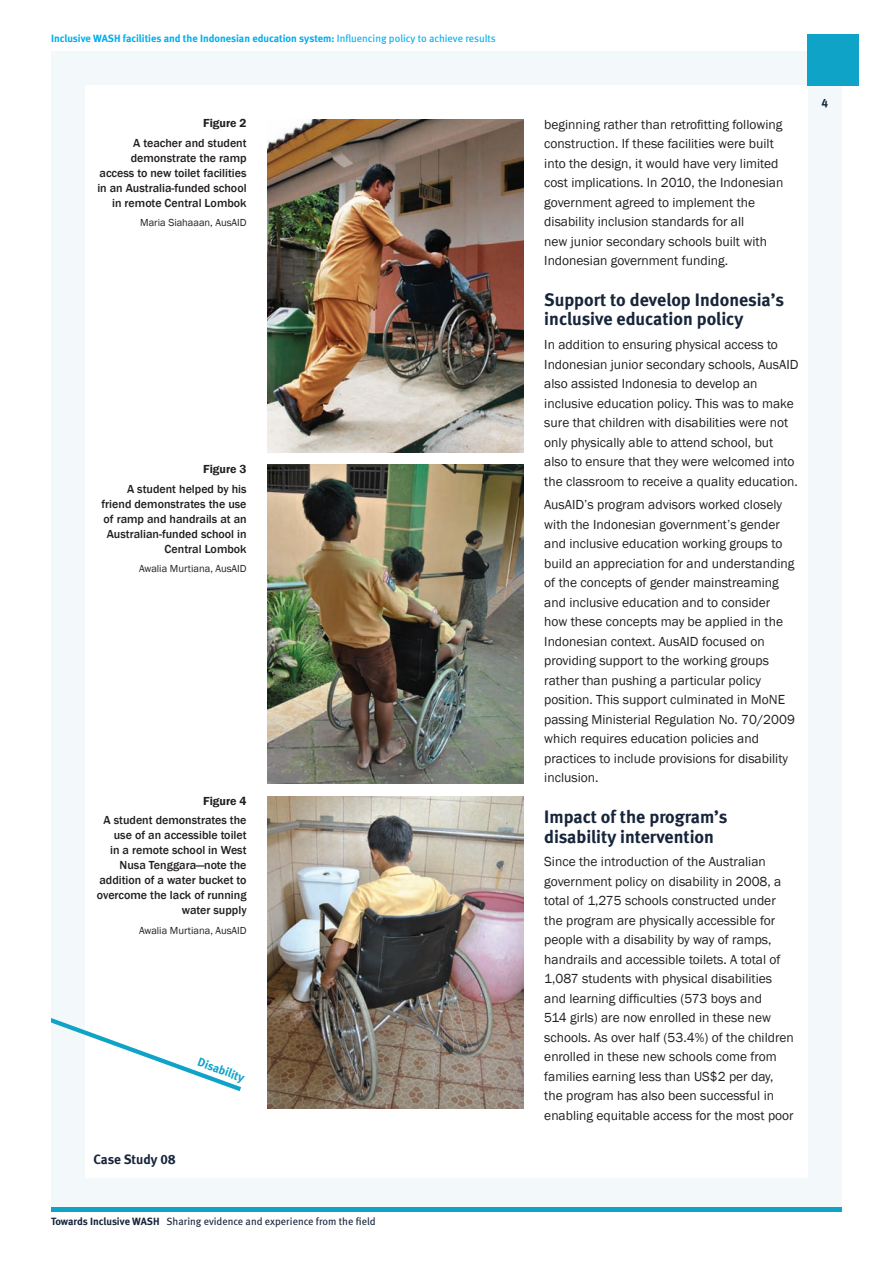
<style>
.page{position:relative;width:893px;height:1263px;background:#fff}
.page>*{position:absolute;margin:0;border:0;box-sizing:border-box;transform-origin:0 0}
.t1{font:700 18px/19.5px "Meta";color:#17253b}
.t2{font:13.5px/19.5px "Franklin Gothic";color:#231f20}
.t3{font:700 13.5px "Meta";color:#17253b}
.t4{font:500 12px/15px "Franklin Gothic";color:#231f20;text-align:right}
.t5{font:600 12px "Franklin Gothic";color:#231f20}
.t6{font:700 12px "Meta";color:#0ea3c7}
.t7{font:12px "Meta Bold Expert";color:#17253b}
.t8{font:700 10.5px "Meta";color:#00aeef}
.t9{font:10.5px "Franklin Gothic";color:#231f20}
.t10{font:10.5px "Meta";color:#17253b}
.s1{font-weight:400}
.s2{font-family:"Meta Bold Expert";font-weight:400}
.s3{font-weight:700}
</style>
<div class="page">
<div style="left:51px;top:51px;width:791px;height:1157px;background:#f3f9fb"></div>
<div style="left:85px;top:85px;width:723px;height:1093px;background:#fff"></div>
<hr style="left:51px;top:1208px;width:791px;height:4px;background:#0ea3c7">
<div style="left:808px;top:34px;width:51px;height:51px;background:#0ea3c7"></div>
<svg style="left:51px;top:1018px;width:190px;height:73px"></svg>
<img style="left:268px;top:119px;width:255px;height:333px">
<img style="left:268px;top:465px;width:255px;height:319px">
<img style="left:268px;top:797px;width:255px;height:311px">
<p class="t8" style="left:51px;top:32px;width:446px">Inclusive WASH facilities and the Indonesian education system: <span class="s1">Influencing policy to achieve results</span></p>
<p class="t5" style="left:203px;top:116px;width:45px">Figure 2</p>
<p class="t4" style="left:97px;top:135px;width:151px">A teacher and student demonstrate the ramp access to new toilet facilities in an Australia-funded school in remote Central Lombok</p>
<p class="t9" style="left:140px;top:216px;width:108px">Maria Siahaaan, AusAID</p>
<p class="t5" style="left:203px;top:462px;width:45px">Figure 3</p>
<p class="t4" style="left:102px;top:481px;width:147px">A student helped by his friend demonstrates the use of ramp and handrails at an<br>Australian-funded school in<br>Central Lombok</p>
<p class="t9" style="left:139px;top:562px;width:109px">Awalia Murtiana, AusAID</p>
<p class="t5" style="left:203px;top:794px;width:45px">Figure 4</p>
<p class="t4" style="left:97px;top:813px;width:151px">A student demonstrates the use of an accessible toilet<br>in a remote school in West<br>Nusa Tenggara—note the addition of a water bucket to overcome the lack of running water supply</p>
<p class="t9" style="left:139px;top:923px;width:109px">Awalia Murtiana, AusAID</p>
<p class="t6" style="left:201px;top:1055px;width:50px;rotate:20deg">Disability</p>
<p class="t3" style="left:94px;top:1151px;width:84px">Case Study <span class="s2">08</span></p>
<p class="t10" style="left:51px;top:1215px;width:326px"><span class="s3">Towards Inclusive WASH</span> Sharing evidence and experience from the field</p>
<p class="t2" style="left:544px;top:115px;width:241px">beginning rather than retrofitting following construction. If these facilities were built into the design, it would have very limited cost implications. In 2010, the Indonesian government agreed to implement the disability inclusion standards for all<br>new junior secondary schools built with Indonesian government funding.</p>
<h1 class="t1" style="left:544px;top:290px;width:241px">Support to develop Indonesia’s inclusive education policy</h1>
<p class="t2" style="left:544px;top:335px;width:256px">In addition to ensuring physical access to Indonesian junior secondary schools, AusAID also assisted Indonesia to develop an inclusive education policy. This was to make sure that children with disabilities were not only physically able to attend school, but also to ensure that they were welcomed into the classroom to receive a quality education.</p>
<p class="t2" style="left:544px;top:495px;width:252px">AusAID’s program advisors worked closely with the Indonesian government’s gender and inclusive education working groups to build an appreciation for and understanding of the concepts of gender mainstreaming and inclusive education and to consider how these concepts may be applied in the Indonesian context. AusAID focused on providing support to the working groups rather than pushing a particular policy position. This support culminated in MoNE passing Ministerial Regulation No. 70/2009 which requires education policies and practices to include provisions for disability inclusion.</p>
<h1 class="t1" style="left:544px;top:807px;width:185px">Impact of the program’s disability intervention</h1>
<p class="t2" style="left:544px;top:852px;width:251px">Since the introduction of the Australian government policy on disability in 2008, a total of 1,275 schools constructed under the program are physically accessible for people with a disability by way of ramps, handrails and accessible toilets. A total of 1,087 students with physical disabilities and learning difficulties (573 boys and<br>514 girls) are now enrolled in these new schools. As over half (53.4%) of the children enrolled in these new schools come from families earning less than US$2 per day, the program has also been successful in enabling equitable access for the most poor</p>
<p class="t7" style="left:822px;top:95px;width:8px">4</p>
</div>
